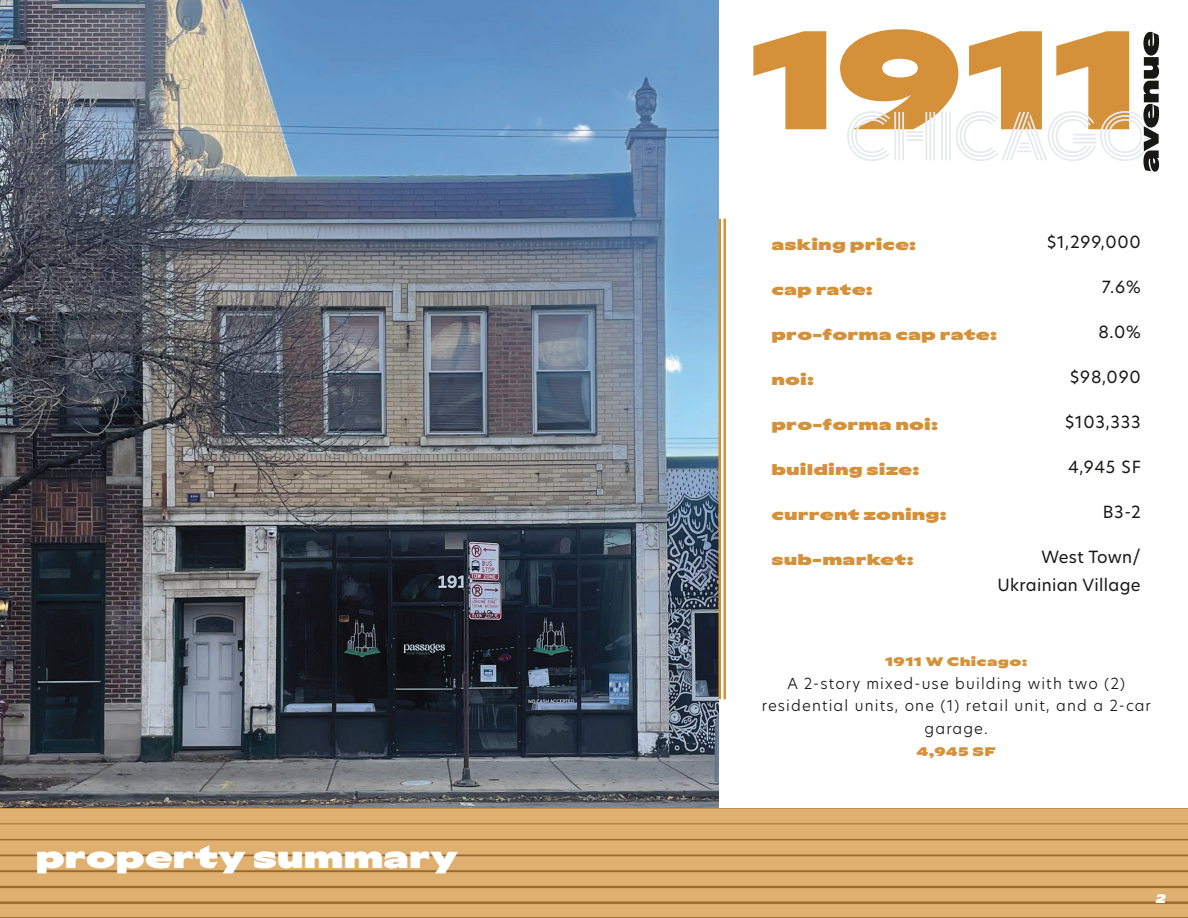
<style>
.page{position:relative;width:1188px;height:918px;background:#fff}
.page>*{position:absolute;margin:0;border:0;box-sizing:border-box;transform-origin:0 0}
.t1{font:30px "Gamay VF";letter-spacing:.03em;color:#fff}
.t2{font:16.5px "New Hero";letter-spacing:.02em;color:#171716}
.t3{font:15px "Gamay VF";letter-spacing:.05em;color:#d4913a}
.t4{font:300 15px/22.5px "New Hero";letter-spacing:.075em;color:#171716;text-align:center}
.t5{font:12px "Gamay VF";letter-spacing:.075em;color:#d4913a}
.t6{font:italic 12px "Gamay VF";color:#fff}
</style>
<div class="page">
<img style="left:0;top:0;width:718px;height:808px">
<svg style="left:0;top:808px;width:1188px;height:110px;background:#d8a869"></svg>
<svg style="left:753px;top:29px;width:406px;height:143px"></svg>
<hr style="left:724px;top:219px;width:2px;height:480px;background:#d4913a">
<hr style="left:718px;top:219px;width:3px;height:480px;background:#d4913a">
<p class="t1" style="left:36px;top:834px;width:424px">property summary</p>
<p class="t2" style="left:1047px;top:230px;width:95px">$1,299,000</p>
<p class="t2" style="left:1102px;top:275px;width:40px">7.6%</p>
<p class="t2" style="left:1098px;top:320px;width:44px">8.0%</p>
<p class="t2" style="left:1070px;top:365px;width:72px">$98,090</p>
<p class="t2" style="left:1065px;top:410px;width:77px">$103,333</p>
<p class="t2" style="left:1068px;top:455px;width:74px">4,945 SF</p>
<p class="t2" style="left:1103px;top:500px;width:39px">B3-2</p>
<p class="t2" style="left:1041px;top:545px;width:101px">West Town/</p>
<p class="t2" style="left:998px;top:574px;width:145px">Ukrainian Village</p>
<p class="t3" style="left:772px;top:232px;width:146px">asking price:</p>
<p class="t3" style="left:772px;top:277px;width:103px">cap rate:</p>
<p class="t3" style="left:772px;top:322px;width:227px">pro-forma cap rate:</p>
<p class="t3" style="left:772px;top:367px;width:44px">noi:</p>
<p class="t3" style="left:772px;top:412px;width:168px">pro-forma noi:</p>
<p class="t3" style="left:772px;top:457px;width:149px">building size:</p>
<p class="t3" style="left:772px;top:502px;width:176px">current zoning:</p>
<p class="t3" style="left:772px;top:547px;width:143px">sub-market:</p>
<p class="t5" style="left:885px;top:652px;width:143px">1911 W Chicago:</p>
<p class="t4" style="left:762px;top:671px;width:391px">A 2-story mixed-use building with two (2) residential units, one (1) retail unit, and a 2-car garage.</p>
<p class="t5" style="left:917px;top:742px;width:80px">4,945 SF</p>
<p class="t6" style="left:1156px;top:889px;width:12px">2</p>
</div>
